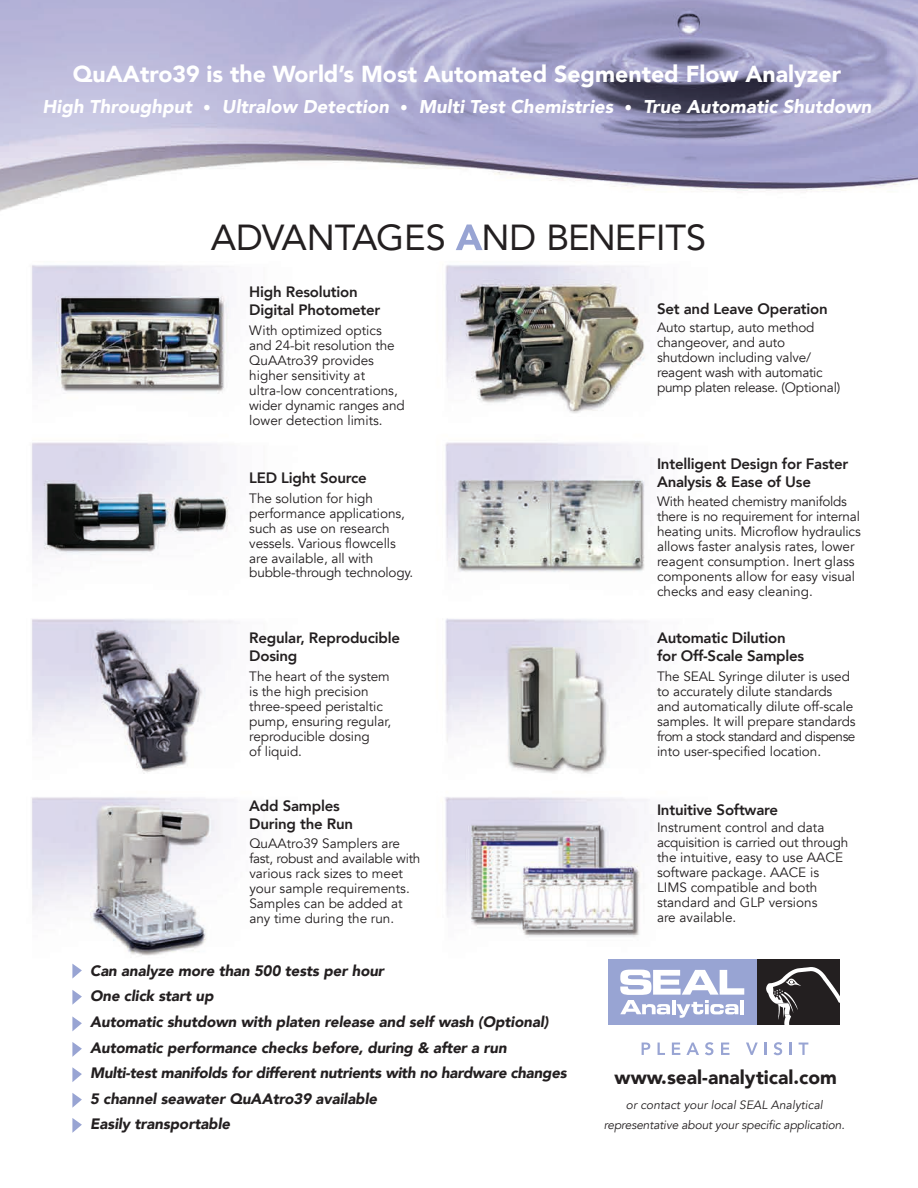
<style>
.page{position:relative;width:918px;height:1188px;background:#fff}
.page>*{position:absolute;margin:0;border:0;box-sizing:border-box;transform-origin:0 0}
.t1{font:36.15px "Avenir";color:#231f20}
.t2{font:900 23.1px "Avenir";color:#fff}
.t3{font:900 19.35px "Avenir";color:#231f20}
.t4{font:italic 900 18.45px "Avenir";letter-spacing:.005em;color:#fff}
.t5{font:italic 900 15px/25.7px "Avenir";letter-spacing:-.005em;color:#231f20}
.t6{font:800 15px/18px "Avenir";letter-spacing:-.015em;color:#231f20}
.t7{font:13.5px/15px "Avenir";letter-spacing:-.005em;color:#231f20}
.t8{font:italic 12px/19.5px "Avenir";letter-spacing:-.01em;color:#231f20;text-align:center}
.s1{font-style:normal;font-size:15.45px}
</style>
<div class="page">
<img style="left:0;top:0;width:918px;height:1056px">
<svg style="left:456px;top:225px;width:27px;height:25px"></svg>
<svg style="left:642px;top:1043px;width:8px;height:12px"></svg>
<svg style="left:658px;top:1043px;width:7px;height:12px"></svg>
<svg style="left:672px;top:1043px;width:8px;height:12px"></svg>
<svg style="left:686px;top:1043px;width:13px;height:12px"></svg>
<svg style="left:705px;top:1042px;width:8px;height:13px"></svg>
<svg style="left:721px;top:1043px;width:9px;height:12px"></svg>
<svg style="left:746px;top:1043px;width:12px;height:12px"></svg>
<svg style="left:764px;top:1043px;width:2px;height:12px"></svg>
<svg style="left:774px;top:1042px;width:8px;height:13px"></svg>
<svg style="left:790px;top:1043px;width:2px;height:12px"></svg>
<svg style="left:799px;top:1043px;width:9px;height:12px"></svg>
<svg style="left:72px;top:964px;width:10px;height:15px"></svg>
<svg style="left:72px;top:990px;width:10px;height:15px"></svg>
<svg style="left:72px;top:1016px;width:10px;height:15px"></svg>
<svg style="left:72px;top:1042px;width:10px;height:15px"></svg>
<svg style="left:72px;top:1067px;width:10px;height:15px"></svg>
<svg style="left:72px;top:1093px;width:10px;height:15px"></svg>
<svg style="left:72px;top:1118px;width:10px;height:15px"></svg>
<div style="left:608px;top:959px;width:152px;height:65px;background:#98a4d3"></div>
<svg style="left:620px;top:970px;width:124px;height:48px"></svg>
<hr style="left:740px;top:1000px;width:4px;height:14px;background:#fff">
<div style="left:757px;top:959px;width:83px;height:65px;background:#231f20"></div>
<svg style="left:766px;top:967px;width:74px;height:57px"></svg>
<h2 class="t2" style="left:73px;top:55px;width:770px">QuAAtro39 is the World’s Most Automated Segmented Flow Analyzer</h2>
<h3 class="t4" style="left:43px;top:91px;width:831px">High Throughput <span class="s1">•</span> Ultralow Detection <span class="s1">•</span> Multi Test Chemistries <span class="s1">•</span> True Automatic Shutdown</h3>
<h1 class="t1" style="left:211px;top:209px;width:497px">ADVANTAGES ND BENEFITS</h1>
<p class="t6" style="left:249px;top:283px;width:133px">High Resolution<br>Digital Photometer</p>
<p class="t7" style="left:249px;top:323px;width:157px">With optimized optics and 24-bit resolution the<br>QuAAtro39 provides higher sensitivity at ultra-low concentrations, wider dynamic ranges and lower detection limits.</p>
<p class="t6" style="left:657px;top:299px;width:172px">Set and Leave Operation</p>
<p class="t7" style="left:657px;top:320px;width:185px">Auto startup, auto method changeover, and auto shutdown including valve/ reagent wash with automatic pump platen release. (Optional)</p>
<p class="t6" style="left:657px;top:454px;width:193px">Intelligent Design for Faster<br>Analysis &amp; Ease of Use</p>
<p class="t6" style="left:249px;top:469px;width:119px">LED Light Source</p>
<p class="t7" style="left:249px;top:491px;width:165px">The solution for high performance applications, such as use on research vessels. Various flowcells are available, all with bubble-through technology.</p>
<p class="t7" style="left:657px;top:494px;width:205px">With heated chemistry manifolds there is no requirement for internal heating units. Microflow hydraulics allows faster analysis rates, lower reagent consumption. Inert glass components allow for easy visual checks and easy cleaning.</p>
<p class="t6" style="left:249px;top:629px;width:152px">Regular, Reproducible<br>Dosing</p>
<p class="t6" style="left:657px;top:629px;width:149px">Automatic Dilution for Off-Scale Samples</p>
<p class="t7" style="left:249px;top:669px;width:143px">The heart of the system is the high precision three-speed peristaltic pump, ensuring regular, reproducible dosing<br>of liquid.</p>
<p class="t7" style="left:657px;top:669px;width:200px">The SEAL Syringe diluter is used to accurately dilute standards and automatically dilute off-scale samples. It will prepare standards from a stock standard and dispense into user-specified location.</p>
<p class="t6" style="left:249px;top:797px;width:105px">Add Samples<br>During the Run</p>
<p class="t7" style="left:249px;top:836px;width:173px">QuAAtro39 Samplers are fast, robust and available with various rack sizes to meet your sample requirements.<br>Samples can be added at any time during the run.</p>
<p class="t5" style="left:90px;top:958px;width:478px">Can analyze more than 500 tests per hour<br>One click start up<br>Automatic shutdown with platen release and self wash (Optional)<br>Automatic performance checks before, during &amp; after a run Multi-test manifolds for different nutrients with no hardware changes 5 channel seawater QuAAtro39 available<br>Easily transportable</p>
<p class="t6" style="left:657px;top:801px;width:123px">Intuitive Software</p>
<p class="t7" style="left:657px;top:821px;width:193px">Instrument control and data acquisition is carried out through the intuitive, easy to use AACE software package. AACE is<br>LIMS compatible and both standard and GLP versions<br>are available.</p>
<h3 class="t3" style="left:615px;top:1060px;width:224px">www.seal-analytical.com</h3>
<p class="t8" style="left:604px;top:1095px;width:242px">or contact your local SEAL Analytical representative about your specific application.</p>
</div>
